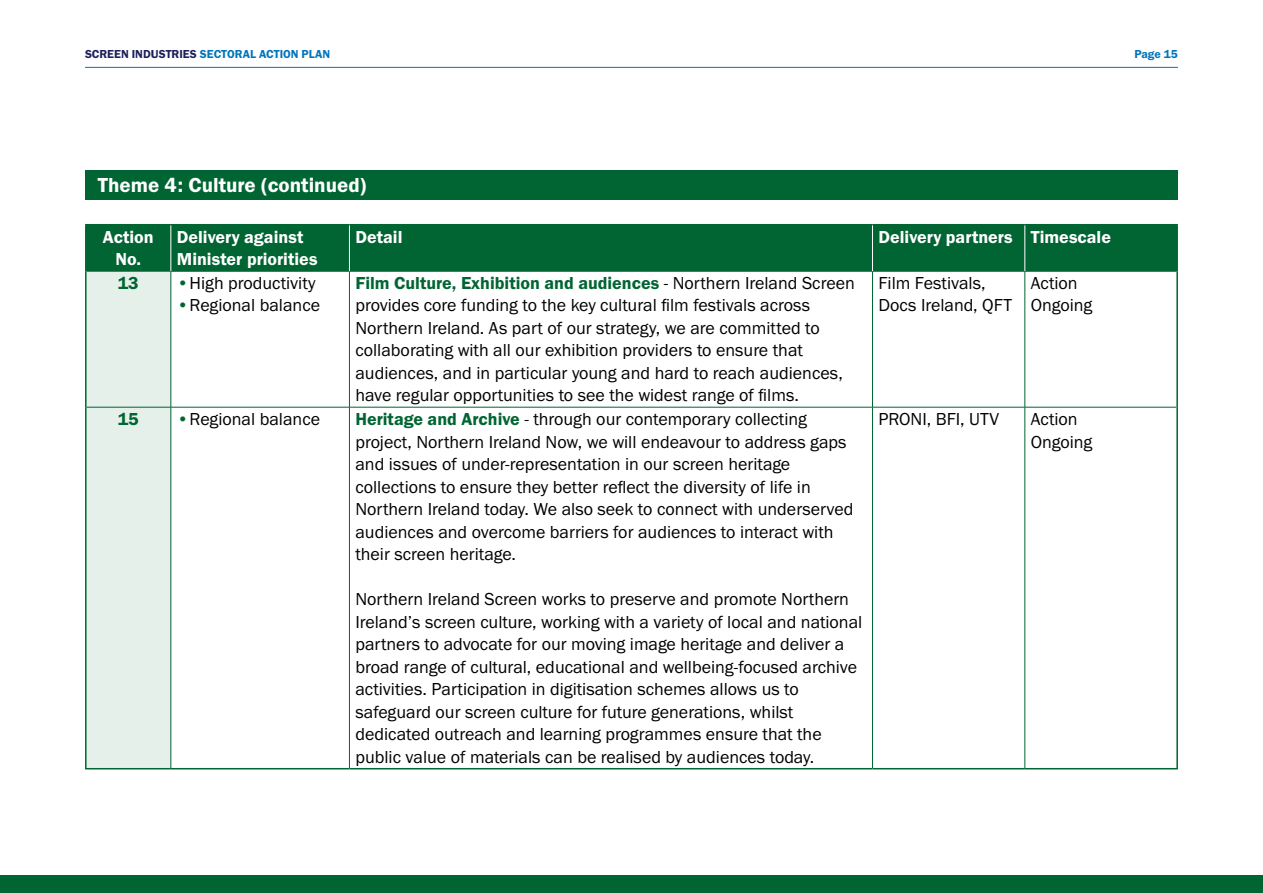
<style>
.page{position:relative;width:1263px;height:893px;background:#fff}
.page>*{position:absolute;margin:0;border:0;box-sizing:border-box;transform-origin:0 0}
.t1{font:21px "Franklin Gothic URW Dem";color:#fff}
.P_-_Body{font:18px/22.5px "Franklin Gothic URW Boo";color:#000}
.P_-_Body-2{font:18px/22.5px "Franklin Gothic URW Dem";color:#fff;text-align:center}
.P_-_Bullets{font:18px "Franklin Gothic URW Boo";color:#000}
.P_-_Body-3{font:18px "Franklin Gothic URW Dem";color:#006533}
.t2{font:12px "Franklin Gothic URW Dem";color:#0075bc}
.s1{color:#1c205c}
.s2{font-family:"Franklin Gothic URW Dem";color:#006533}
</style>
<div class="page">
<hr style="left:85px;top:67px;width:1093px;height:1px;background:#0075bc">
<div style="left:0;top:876px;width:1263px;height:17px;background:#006533"></div>
<div style="left:85px;top:170px;width:1093px;height:30px;background:#006533"></div>
<div style="left:87px;top:225px;width:1089px;height:46px;background:#006533"></div>
<div style="left:87px;top:272px;width:84px;height:496px;background:#e6f0eb"></div>
<hr style="left:171px;top:271px;width:1px;height:136px;background:#006533">
<hr style="left:349px;top:271px;width:1px;height:136px;background:#006533">
<hr style="left:872px;top:271px;width:1px;height:136px;background:#006533">
<hr style="left:1024px;top:271px;width:1px;height:136px;background:#006533">
<hr style="left:87px;top:271px;width:84px;height:1px;background:#006533">
<hr style="left:171px;top:271px;width:178px;height:1px;background:#006533">
<hr style="left:349px;top:271px;width:523px;height:1px;background:#006533">
<hr style="left:872px;top:271px;width:153px;height:1px;background:#006533">
<hr style="left:1025px;top:271px;width:151px;height:1px;background:#006533">
<hr style="left:171px;top:407px;width:1px;height:361px;background:#006533">
<hr style="left:349px;top:407px;width:1px;height:361px;background:#006533">
<hr style="left:872px;top:407px;width:1px;height:361px;background:#006533">
<hr style="left:1024px;top:407px;width:1px;height:361px;background:#006533">
<hr style="left:85px;top:271px;width:2px;height:136px;background:#006533">
<hr style="left:1176px;top:271px;width:2px;height:136px;background:#006533">
<hr style="left:85px;top:224px;width:86px;height:1px;background:#006533">
<hr style="left:85px;top:225px;width:2px;height:46px;background:#006533">
<hr style="left:171px;top:224px;width:178px;height:1px;background:#006533">
<hr style="left:349px;top:224px;width:523px;height:1px;background:#006533">
<hr style="left:872px;top:224px;width:153px;height:1px;background:#006533">
<hr style="left:1025px;top:224px;width:153px;height:1px;background:#006533">
<hr style="left:1176px;top:225px;width:2px;height:46px;background:#006533">
<hr style="left:85px;top:407px;width:2px;height:361px;background:#006533">
<hr style="left:1176px;top:407px;width:2px;height:361px;background:#006533">
<hr style="left:85px;top:768px;width:86px;height:1px;background:#006533">
<hr style="left:171px;top:768px;width:178px;height:1px;background:#006533">
<hr style="left:349px;top:768px;width:523px;height:1px;background:#006533">
<hr style="left:872px;top:768px;width:153px;height:1px;background:#006533">
<hr style="left:1025px;top:768px;width:153px;height:1px;background:#006533">
<hr style="left:171px;top:225px;width:1px;height:46px;background:#fff">
<hr style="left:349px;top:225px;width:1px;height:46px;background:#fff">
<hr style="left:872px;top:225px;width:1px;height:46px;background:#fff">
<hr style="left:1024px;top:225px;width:1px;height:46px;background:#fff">
<hr style="left:87px;top:407px;width:84px;height:1px;background:#006533">
<hr style="left:171px;top:407px;width:178px;height:1px;background:#006533">
<hr style="left:349px;top:407px;width:523px;height:1px;background:#006533">
<hr style="left:872px;top:407px;width:153px;height:1px;background:#006533">
<hr style="left:1025px;top:407px;width:151px;height:1px;background:#006533">
<p class="t2" style="left:85px;top:46px;width:247px"><span class="s1">SCREEN INDUSTRIES</span> SECTORAL ACTION PLAN</p>
<p class="t2" style="left:1134px;top:46px;width:45px">Page 15</p>
<p class="t1" style="left:98px;top:172px;width:270px">Theme 4: Culture (continued)</p>
<p class="P_-_Body-2" style="left:103px;top:225px;width:52px">Action<br>No.</p>
<p class="P_-_Body-2" style="left:177px;top:225px;width:142px;text-align:left">Delivery against<br>Minister priorities</p>
<p class="P_-_Body-2" style="left:355px;top:225px;width:49px">Detail</p>
<p class="P_-_Body-2" style="left:878px;top:225px;width:136px">Delivery partners</p>
<p class="P_-_Body-2" style="left:1031px;top:225px;width:82px">Timescale</p>
<p class="P_-_Body-3" style="left:118px;top:272px;width:23px">13</p>
<p class="P_-_Bullets" style="left:177px;top:271px;width:140px"><span class="s2">•</span>High productivity</p>
<p class="P_-_Bullets" style="left:177px;top:294px;width:145px"><span class="s2">•</span>Regional balance</p>
<p class="P_-_Body" style="left:355px;top:271px;width:501px"><span class="s2">Film Culture, Exhibition and audiences</span> - Northern Ireland Screen provides core funding to the key cultural film festivals across Northern Ireland. As part of our strategy, we are committed to collaborating with all our exhibition providers to ensure that audiences, and in particular young and hard to reach audiences, have regular opportunities to see the widest range of films.</p>
<p class="P_-_Body" style="left:878px;top:271px;width:135px">Film Festivals,<br>Docs Ireland, QFT</p>
<p class="P_-_Body" style="left:1031px;top:271px;width:48px">Action</p>
<p class="P_-_Body" style="left:1031px;top:294px;width:63px">Ongoing</p>
<p class="P_-_Body-3" style="left:118px;top:408px;width:23px">15</p>
<p class="P_-_Bullets" style="left:177px;top:408px;width:145px"><span class="s2">•</span>Regional balance</p>
<p class="P_-_Body" style="left:355px;top:408px;width:499px"><span class="s2">Heritage and Archive</span> - through our contemporary collecting project, Northern Ireland Now, we will endeavour to address gaps and issues of under-representation in our screen heritage collections to ensure they better reflect the diversity of life in Northern Ireland today. We also seek to connect with underserved audiences and overcome barriers for audiences to interact with their screen heritage.</p>
<p class="P_-_Body" style="left:355px;top:588px;width:508px">Northern Ireland Screen works to preserve and promote Northern Ireland’s screen culture, working with a variety of local and national partners to advocate for our moving image heritage and deliver a broad range of cultural, educational and wellbeing-focused archive activities. Participation in digitisation schemes allows us to safeguard our screen culture for future generations, whilst dedicated outreach and learning programmes ensure that the public value of materials can be realised by audiences today.</p>
<p class="P_-_Body" style="left:878px;top:408px;width:122px">PRONI, BFI, UTV</p>
<p class="P_-_Body" style="left:1031px;top:408px;width:48px">Action</p>
<p class="P_-_Body" style="left:1031px;top:430px;width:63px">Ongoing</p>
</div>
